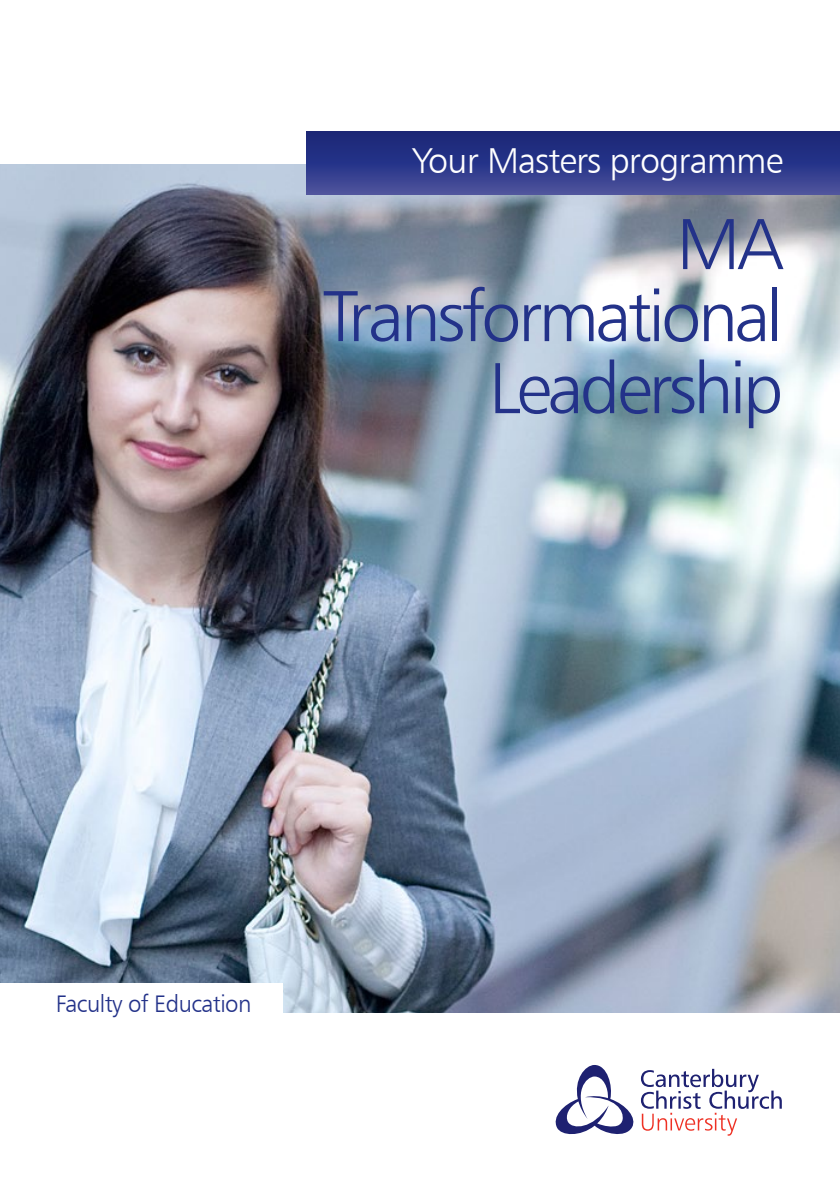
<style>
.page{position:relative;width:840px;height:1191px;background:#fff}
.page>*{position:absolute;margin:0;border:0;box-sizing:border-box;transform-origin:0 0}
.t1{font:72px/72px "Humanist 777 BT Light B";letter-spacing:-.05em;color:#233289;text-align:right}
.t2{font:36px "Humanist 777 BT Light B";letter-spacing:-.025em;color:#fff}
.t3{font:24px "Humanist 777 BT Light B";letter-spacing:-.025em;color:#233289}
</style>
<div class="page">
<img style="left:0;top:164px;width:839px;height:849px">
<svg style="left:555px;top:1065px;width:226px;height:70px"></svg>
<div style="left:307px;top:131px;width:532px;height:64px;background:linear-gradient(to bottom,#122175,#474f9c)"></div>
<div style="left:0;top:983px;width:283px;height:42px;background:#fff"></div>
<p class="t2" style="left:412px;top:139px;width:372px">Your Masters programme</p>
<p class="t1" style="left:323px;top:207px;width:461px">MA<br>Transformational<br>Leadership</p>
<p class="t3" style="left:56px;top:989px;width:197px">Faculty of Education</p>
</div>
